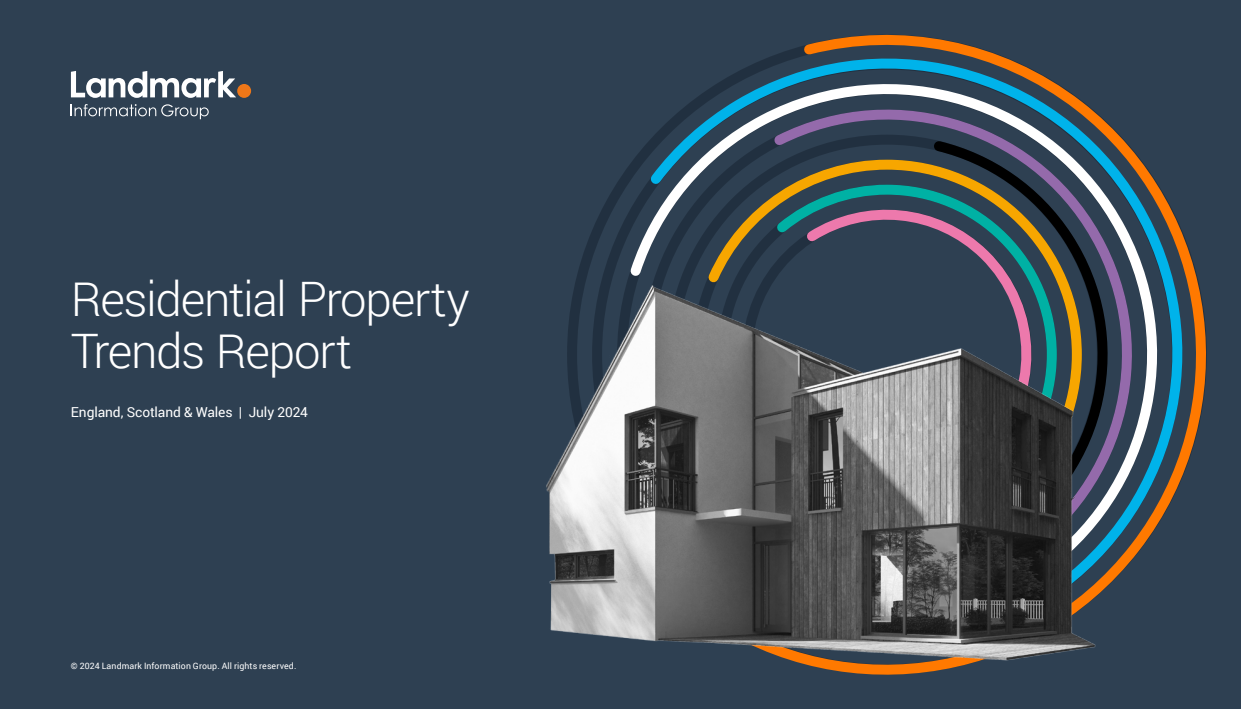
<style>
.page{position:relative;width:1241px;height:709px;background:#fff}
.page>*{position:absolute;margin:0;border:0;box-sizing:border-box;transform-origin:0 0}
.t1{font:300 47.5px/52.5px "Roboto";letter-spacing:-.03em;color:#fff}
.t2{font:13.75px "Roboto";letter-spacing:-.005em;color:#fff}
.t3{font:8.75px "Roboto";letter-spacing:.01em;color:#fff}
</style>
<div class="page">
<div style="left:0;top:0;width:1240px;height:709px;background:#2e4052"></div>
<svg style="left:623px;top:38px;width:579px;height:459px"></svg>
<svg style="left:659px;top:81px;width:514px;height:461px"></svg>
<svg style="left:693px;top:134px;width:453px;height:455px"></svg>
<svg style="left:700px;top:155px;width:386px;height:121px"></svg>
<svg style="left:768px;top:180px;width:293px;height:96px"></svg>
<svg style="left:774px;top:202px;width:279px;height:74px"></svg>
<img style="left:546px;top:276px;width:558px;height:399px">
<svg style="left:71px;top:71px;width:165px;height:27px"></svg>
<div style="left:237px;top:84px;width:14px;height:14px;background:#ee7718;border-radius:50%"></div>
<svg style="left:71px;top:104px;width:138px;height:15px"></svg>
<h1 class="t1" style="left:71px;top:271px;width:400px">Residential Property<br>Trends Report</h1>
<h2 class="t2" style="left:71px;top:402px;width:238px">England, Scotland &amp; Wales | July 2024</h2>
<p class="t3" style="left:71px;top:659px;width:227px">© 2024 Landmark Information Group. All rights reserved.</p>
</div>
